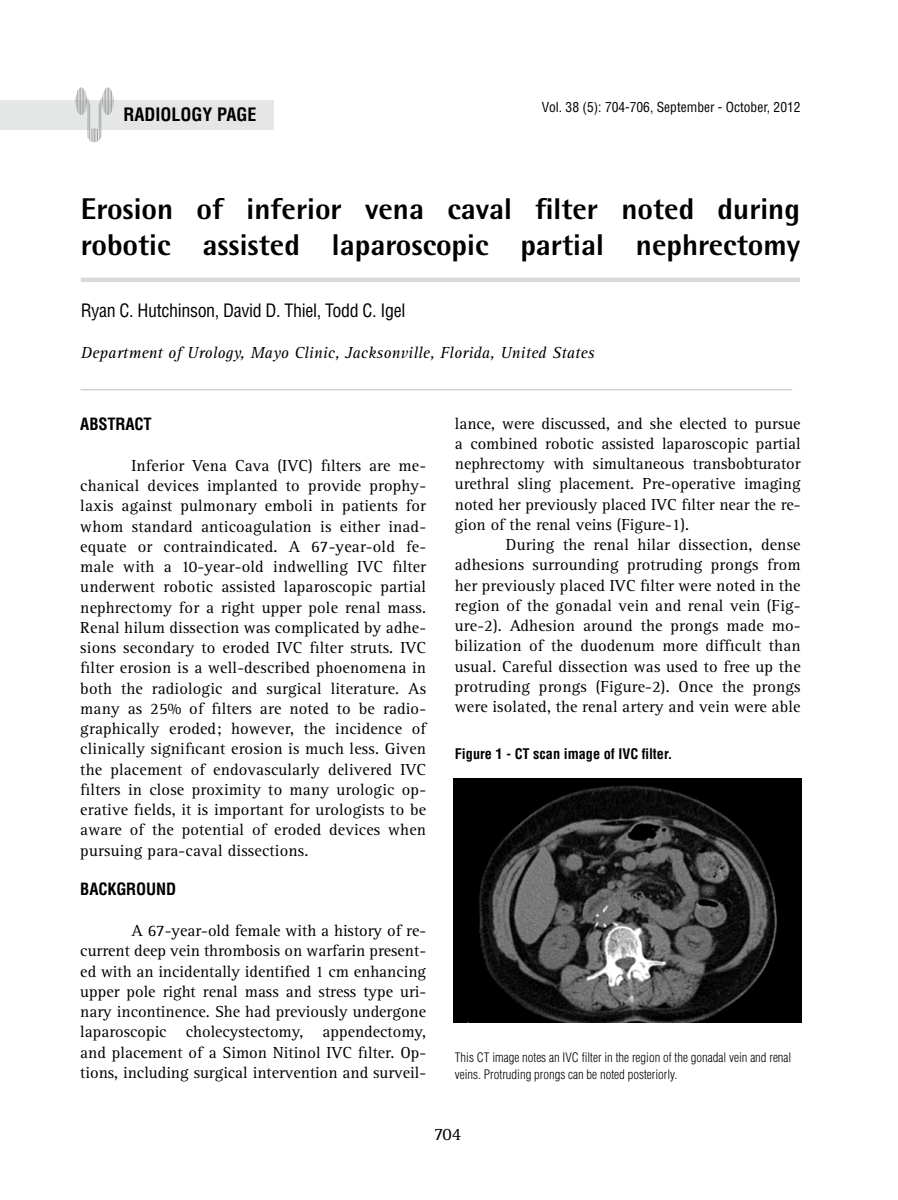
<style>
.page{position:relative;width:898px;height:1200px;background:#fff}
.page>*{position:absolute;margin:0;border:0;box-sizing:border-box;transform-origin:0 0}
.t1{font:800 30px/36px "Rotis Semi Sans";color:#000}
.t2{font:700 condensed 18px "Helvetica";color:#bbbdbe}
.t3{font:condensed 18px "Helvetica";letter-spacing:-.02em;color:#000}
.t4{font:700 condensed 18px "Helvetica";color:#000}
.t5{font:18px "Rotis Serif";color:#000}
.t6{font:16.5px/20.2px "Rotis Serif";letter-spacing:.005em;color:#000;text-align:justify}
.t7{font:italic 16.5px "Rotis Serif";letter-spacing:.01em;color:#000}
.t8{font:700 condensed 16.5px "Helvetica";letter-spacing:-.01em;color:#000}
.t9{font:700 condensed 14.25px "Helvetica";color:#000}
.t10{font:condensed 13.5px "Helvetica";color:#000}
.t11{font:300 condensed 12.75px/17.2px "Helvetica";color:#000}
</style>
<div class="page">
<div style="left:0;top:100px;width:273px;height:30px;background:#e5e6e6"></div>
<svg style="left:76px;top:87px;width:38px;height:55px"></svg>
<div style="left:81px;top:277px;width:718px;height:5px;background:#d9dadb"></div>
<img style="left:453px;top:778px;width:347px;height:244px">
<p class="t4" style="left:123px;top:103px;width:134px">RADIOLOGY PAGE</p>
<p class="t10" style="left:541px;top:99px;width:260px">Vol. 38 (5): 704-706, September - October, 2012</p>
<h1 class="t1" style="left:81px;top:190px;width:720px">Erosion of inferior vena caval filter noted during robotic assisted laparoscopic partial nephrectomy</h1>
<p class="t3" style="left:81px;top:299px;width:326px">Ryan C. Hutchinson, David D. Thiel, Todd C. Igel</p>
<p class="t7" style="left:81px;top:343px;width:515px">Department of Urology, Mayo Clinic, Jacksonville, Florida, United States</p>
<p class="t2" style="left:81px;top:370px;width:712px">_______________________________________________________________________________</p>
<p class="t8" style="left:80px;top:414px;width:73px">ABSTRACT</p>
<p class="t6" style="left:80px;top:455px;width:347px;text-indent:51px">Inferior Vena Cava (IVC) filters are me&shy;chanical devices implanted to provide prophy&shy;laxis against pulmonary emboli in patients for whom standard anticoagulation is either inad&shy;equate or contraindicated. A 67-year-old fe&shy;male with a 10-year-old indwelling IVC filter underwent robotic assisted laparoscopic partial nephrectomy for a right upper pole renal mass.<br>Renal hilum dissection was complicated by adhe&shy;sions secondary to eroded IVC filter struts. IVC filter erosion is a well-described phoenomena in both the radiologic and surgical literature. As many as 25% of filters are noted to be radio&shy;graphically eroded; however, the incidence of clinically significant erosion is much less. Given the placement of endovascularly delivered IVC filters in close proximity to many urologic op&shy;erative fields, it is important for urologists to be aware of the potential of eroded devices when pursuing para-caval dissections.</p>
<p class="t8" style="left:80px;top:878px;width:95px">BACKGROUND</p>
<p class="t6" style="left:80px;top:920px;width:347px;text-indent:51px">A 67-year-old female with a history of re&shy;current deep vein thrombosis on warfarin present&shy;ed with an incidentally identified 1 cm enhancing upper pole right renal mass and stress type uri&shy;nary incontinence. She had previously undergone laparoscopic cholecystectomy, appendectomy, and placement of a Simon Nitinol IVC filter. Op&shy;tions, including surgical intervention and surveil-</p>
<p class="t6" style="left:454px;top:413px;width:347px">lance, were discussed, and she elected to pursue a combined robotic assisted laparoscopic partial nephrectomy with simultaneous transbobturator urethral sling placement. Pre-operative imaging noted her previously placed IVC filter near the re&shy;gion of the renal veins (Figure-1).</p>
<p class="t6" style="left:454px;top:535px;width:347px;text-indent:51px">During the renal hilar dissection, dense adhesions surrounding protruding prongs from her previously placed IVC filter were noted in the region of the gonadal vein and renal vein (Fig&shy;ure-2). Adhesion around the prongs made mo&shy;bilization of the duodenum more difficult than usual. Careful dissection was used to free up the protruding prongs (Figure-2). Once the prongs were isolated, the renal artery and vein were able</p>
<p class="t9" style="left:454px;top:745px;width:219px">Figure 1 - CT scan image of IVC filter.</p>
<p class="t11" style="left:454px;top:1048px;width:338px">This CT image notes an IVC filter in the region of the gonadal vein and renal veins. Protruding prongs can be noted posteriorly.</p>
<p class="t5" style="left:434px;top:1123px;width:29px">704</p>
</div>
